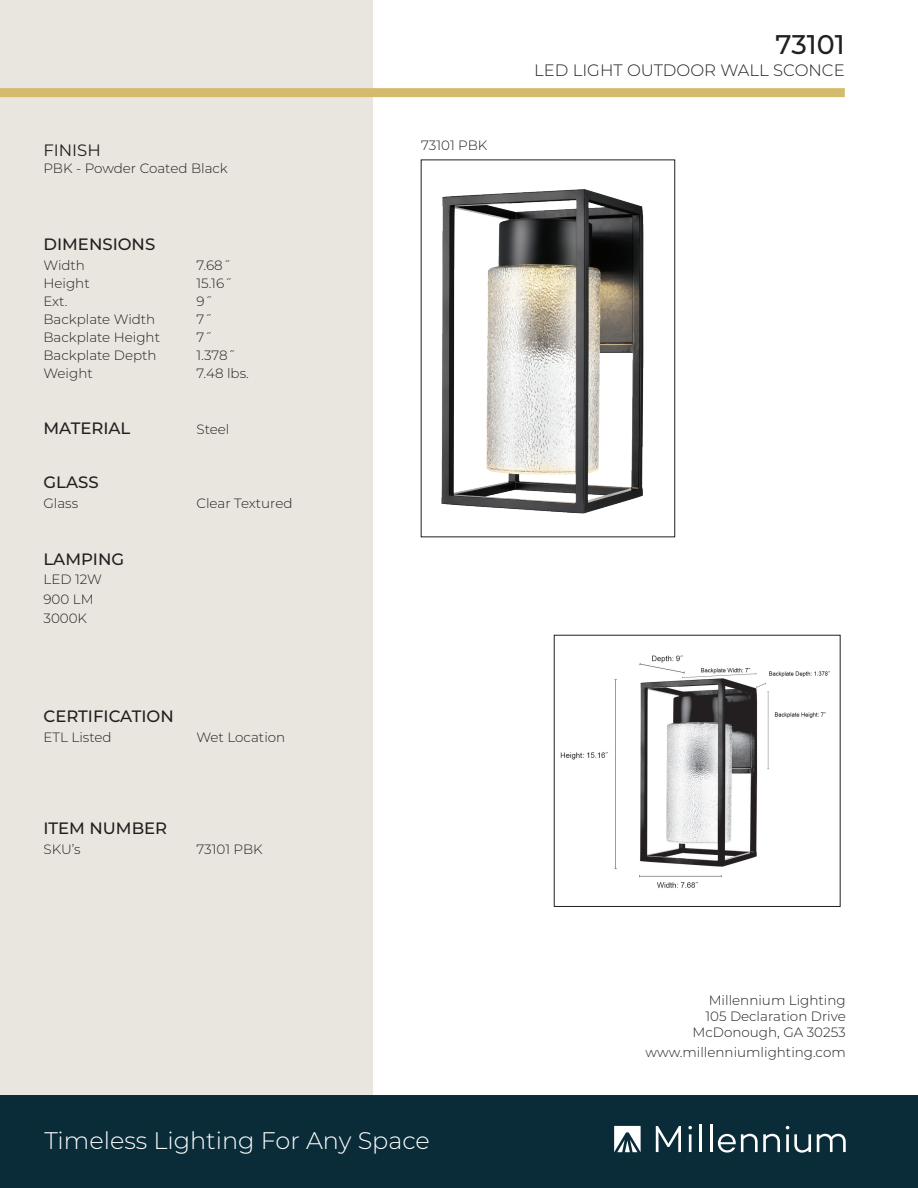
<style>
.page{position:relative;width:918px;height:1188px;background:#fff}
.page>*{position:absolute;margin:0;border:0;box-sizing:border-box;transform-origin:0 0}
.t1{font:500 27px "Montserrat";color:#231f20}
.t2{font:300 24px "Montserrat";color:#fff}
.t3{font:500 16.5px "Montserrat";color:#231f20}
.t4{font:300 16.5px "Montserrat";color:#231f20}
.t5{font:16.5px "Montserrat";color:#231f20}
.t6{font:300 13.5px "Montserrat";color:#231f20}
</style>
<div class="page">
<div style="left:0;top:0;width:373px;height:1188px;background:#e8e6df"></div>
<div style="left:0;top:1095px;width:918px;height:93px;background:#0a2b38"></div>
<div style="left:0;top:88px;width:845px;height:9px;background:#d4ba6c"></div>
<svg style="left:656px;top:1126px;width:25px;height:26px"></svg>
<svg style="left:688px;top:1126px;width:4px;height:26px"></svg>
<hr style="left:699px;top:1125px;width:3px;height:27px;background:#fff">
<hr style="left:710px;top:1125px;width:2px;height:27px;background:#fff">
<svg style="left:718px;top:1134px;width:62px;height:19px"></svg>
<svg style="left:786px;top:1126px;width:25px;height:27px"></svg>
<svg style="left:817px;top:1134px;width:29px;height:18px"></svg>
<svg style="left:614px;top:1126px;width:27px;height:26px"></svg>
<img style="left:560px;top:655px;width:270px;height:233px">
<img style="left:441px;top:189px;width:203px;height:325px">
<div style="left:421px;top:160px;width:254px;height:377px;border:1px solid #231f20"></div>
<p class="t5" style="left:43px;top:139px;width:59px">FINISH</p>
<p class="t6" style="left:43px;top:159px;width:186px">PBK - Powder Coated Black</p>
<p class="t3" style="left:43px;top:233px;width:113px">DIMENSIONS</p>
<p class="t6" style="left:43px;top:256px;width:43px">Width</p>
<p class="t6" style="left:196px;top:256px;width:36px">7.68˝</p>
<p class="t6" style="left:43px;top:274px;width:48px">Height</p>
<p class="t6" style="left:196px;top:274px;width:37px">15.16˝</p>
<p class="t6" style="left:43px;top:292px;width:26px">Ext.</p>
<p class="t6" style="left:196px;top:292px;width:18px">9˝</p>
<p class="t6" style="left:43px;top:310px;width:113px">Backplate Width</p>
<p class="t6" style="left:196px;top:310px;width:17px">7˝</p>
<p class="t6" style="left:43px;top:328px;width:118px">Backplate Height</p>
<p class="t6" style="left:196px;top:328px;width:17px">7˝</p>
<p class="t6" style="left:43px;top:346px;width:115px">Backplate Depth</p>
<p class="t6" style="left:196px;top:346px;width:41px">1.378˝</p>
<p class="t6" style="left:43px;top:364px;width:51px">Weight</p>
<p class="t6" style="left:196px;top:364px;width:54px">7.48 lbs.</p>
<p class="t3" style="left:43px;top:416px;width:88px">MATERIAL</p>
<p class="t6" style="left:196px;top:420px;width:34px">Steel</p>
<p class="t3" style="left:43px;top:471px;width:57px">GLASS</p>
<p class="t6" style="left:43px;top:494px;width:36px">Glass</p>
<p class="t6" style="left:196px;top:494px;width:98px">Clear Textured</p>
<p class="t3" style="left:43px;top:547px;width:82px">LAMPING</p>
<p class="t6" style="left:43px;top:570px;width:60px">LED 12W</p>
<p class="t6" style="left:43px;top:590px;width:52px">900 LM</p>
<p class="t6" style="left:43px;top:609px;width:45px">3000K</p>
<p class="t3" style="left:43px;top:705px;width:132px">CERTIFICATION</p>
<p class="t6" style="left:43px;top:728px;width:70px">ETL Listed</p>
<p class="t6" style="left:196px;top:728px;width:90px">Wet Location</p>
<p class="t3" style="left:43px;top:817px;width:125px">ITEM NUMBER</p>
<p class="t6" style="left:43px;top:840px;width:39px">SKU’s</p>
<p class="t6" style="left:196px;top:840px;width:68px">73101 PBK</p>
<p class="t6" style="left:421px;top:136px;width:68px">73101 PBK</p>
<p class="t1" style="left:776px;top:25px;width:71px">73101</p>
<p class="t4" style="left:534px;top:59px;width:312px">LED LIGHT OUTDOOR WALL SCONCE</p>
<p class="t2" style="left:44px;top:1124px;width:387px">Timeless Lighting For Any Space</p>
<p class="t6" style="left:709px;top:991px;width:139px">Millennium Lighting</p>
<p class="t6" style="left:705px;top:1007px;width:142px">105 Declaration Drive</p>
<p class="t6" style="left:692px;top:1023px;width:155px">McDonough, GA 30253</p>
<p class="t6" style="left:645px;top:1043px;width:202px">www.millenniumlighting.com</p>
</div>
